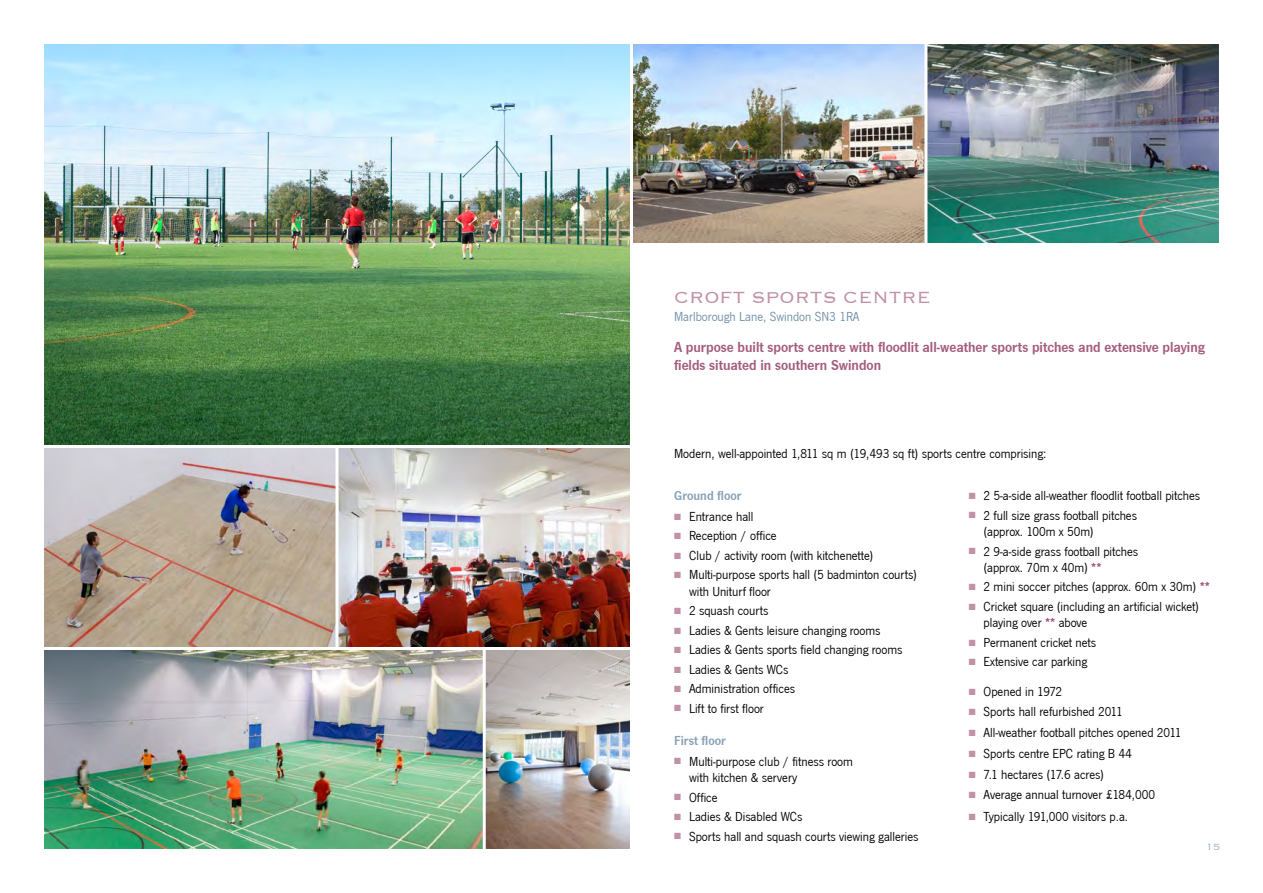
<style>
.page{position:relative;width:1263px;height:893px;background:#fff}
.page>*{position:absolute;margin:0;border:0;box-sizing:border-box;transform-origin:0 0}
.t1{font:300 21px "Copperplate";color:#c192a7}
.t2{font:600 15px/18px "News Got T";color:#a45c7e}
.t3{font:13.5px/16.5px "News Got T";color:#000}
.t4{font:13.5px "News Got T";color:#7090a8}
.t5{font:600 13.5px "News Got T";color:#88a2b8}
.t6{font:300 12px "Copperplate";color:#a1b6c8}
.t7{font:9px "Zapf Dingbats ITC";color:#c192a7}
.s1{color:#c192a7}
.s2{font-weight:700;color:#a45c7e}
</style>
<div class="page">
<img style="left:46px;top:46px;width:582px;height:397px">
<div style="left:43px;top:43px;width:588px;height:403px;border:2px solid #fff"></div>
<img style="left:46px;top:449px;width:288px;height:196px">
<div style="left:43px;top:446px;width:294px;height:202px;border:2px solid #fff"></div>
<img style="left:340px;top:449px;width:288px;height:196px">
<div style="left:337px;top:446px;width:294px;height:202px;border:2px solid #fff"></div>
<img style="left:487px;top:651px;width:141px;height:196px">
<div style="left:484px;top:648px;width:147px;height:202px;border:2px solid #fff"></div>
<img style="left:46px;top:651px;width:435px;height:196px">
<div style="left:43px;top:648px;width:441px;height:202px;border:2px solid #fff"></div>
<img style="left:634px;top:46px;width:289px;height:195px">
<div style="left:631px;top:43px;width:295px;height:201px;border:2px solid #fff"></div>
<img style="left:929px;top:46px;width:288px;height:195px">
<div style="left:926px;top:43px;width:294px;height:201px;border:2px solid #fff"></div>
<h1 class="t1" style="left:674px;top:284px;width:258px">Croft Sports Centre</h1>
<p class="t4" style="left:674px;top:309px;width:187px">Marlborough Lane, Swindon SN3 1RA</p>
<p class="t2" style="left:674px;top:338px;width:532px">A purpose built sports centre with floodlit all-weather sports pitches and extensive playing fields situated in southern Swindon</p>
<p class="t3" style="left:674px;top:445px;width:374px">Modern, well-appointed 1,811 sq m (19,493 sq ft) sports centre comprising:</p>
<p class="t5" style="left:674px;top:488px;width:69px">Ground floor</p>
<p class="t3" style="left:674px;top:508px;width:81px"><span class="s1">■</span> Entrance hall</p>
<p class="t3" style="left:674px;top:528px;width:104px"><span class="s1">■</span> Reception / office</p>
<p class="t3" style="left:674px;top:547px;width:201px"><span class="s1">■</span> Club / activity room (with kitchenette)</p>
<p class="t3" style="left:689px;top:567px;width:229px;text-indent:-15px"><span class="s1">■</span> Multi-purpose sports hall (5 badminton courts) with Uniturf floor</p>
<p class="t3" style="left:674px;top:603px;width:96px"><span class="s1">■</span> 2 squash courts</p>
<p class="t3" style="left:674px;top:622px;width:208px"><span class="s1">■</span> Ladies &amp; Gents leisure changing rooms</p>
<p class="t3" style="left:674px;top:642px;width:230px"><span class="s1">■</span> Ladies &amp; Gents sports field changing rooms</p>
<p class="t3" style="left:674px;top:661px;width:116px"><span class="s1">■</span> Ladies &amp; Gents WCs</p>
<p class="t3" style="left:674px;top:681px;width:122px"><span class="s1">■</span> Administration offices</p>
<p class="t3" style="left:674px;top:700px;width:91px"><span class="s1">■</span> Lift to first floor</p>
<p class="t5" style="left:674px;top:732px;width:53px">First floor</p>
<p class="t3" style="left:689px;top:753px;width:165px;text-indent:-15px"><span class="s1">■</span> Multi-purpose club / fitness room with kitchen &amp; servery</p>
<p class="t3" style="left:674px;top:789px;width:45px"><span class="s1">■</span> Office</p>
<p class="t3" style="left:674px;top:808px;width:130px"><span class="s1">■</span> Ladies &amp; Disabled WCs</p>
<p class="t3" style="left:674px;top:828px;width:246px"><span class="s1">■</span> Sports hall and squash courts viewing galleries</p>
<p class="t3" style="left:969px;top:488px;width:233px"><span class="s1">■</span> 2 5-a-side all-weather floodlit football pitches</p>
<p class="t3" style="left:983px;top:507px;width:155px;text-indent:-15px"><span class="s1">■</span> 2 full size grass football pitches (approx. 100m x 50m)</p>
<p class="t3" style="left:983px;top:543px;width:156px;text-indent:-15px"><span class="s1">■</span> 2 9-a-side grass football pitches (approx. 70m x 40m) <span class="s2">**</span></p>
<p class="t3" style="left:969px;top:579px;width:243px"><span class="s1">■</span> 2 mini soccer pitches (approx. 60m x 30m) <span class="s2">**</span></p>
<p class="t7" style="left:975px;top:602px;width:4px">■</p>
<p class="t7" style="left:975px;top:492px;width:4px">■</p>
<p class="t3" style="left:983px;top:598px;width:217px;text-indent:-15px"><span class="s1">■</span> Cricket square (including an artificial wicket) playing over <span class="s2">**</span> above</p>
<p class="t7" style="left:975px;top:638px;width:4px">■</p>
<p class="t3" style="left:969px;top:634px;width:129px"><span class="s1">■</span> Permanent cricket nets</p>
<p class="t3" style="left:969px;top:654px;width:120px"><span class="s1">■</span> Extensive car parking</p>
<p class="t7" style="left:975px;top:687px;width:4px">■</p>
<p class="t3" style="left:969px;top:683px;width:95px"><span class="s1">■</span> Opened in 1972</p>
<p class="t3" style="left:969px;top:704px;width:156px"><span class="s1">■</span> Sports hall refurbished 2011</p>
<p class="t7" style="left:975px;top:729px;width:4px">■</p>
<p class="t3" style="left:969px;top:725px;width:214px"><span class="s1">■</span> All-weather football pitches opened 2011</p>
<p class="t7" style="left:975px;top:749px;width:4px">■</p>
<p class="t3" style="left:969px;top:745px;width:165px"><span class="s1">■</span> Sports centre EPC rating B 44</p>
<p class="t7" style="left:975px;top:770px;width:4px">■</p>
<p class="t3" style="left:969px;top:766px;width:137px"><span class="s1">■</span> 7.1 hectares (17.6 acres)</p>
<p class="t3" style="left:969px;top:787px;width:188px"><span class="s1">■</span> Average annual turnover £184,000</p>
<p class="t7" style="left:975px;top:812px;width:4px">■</p>
<p class="t3" style="left:969px;top:808px;width:161px"><span class="s1">■</span> Typically 191,000 visitors p.a.</p>
<p class="t6" style="left:1206px;top:839px;width:16px">15</p>
</div>
